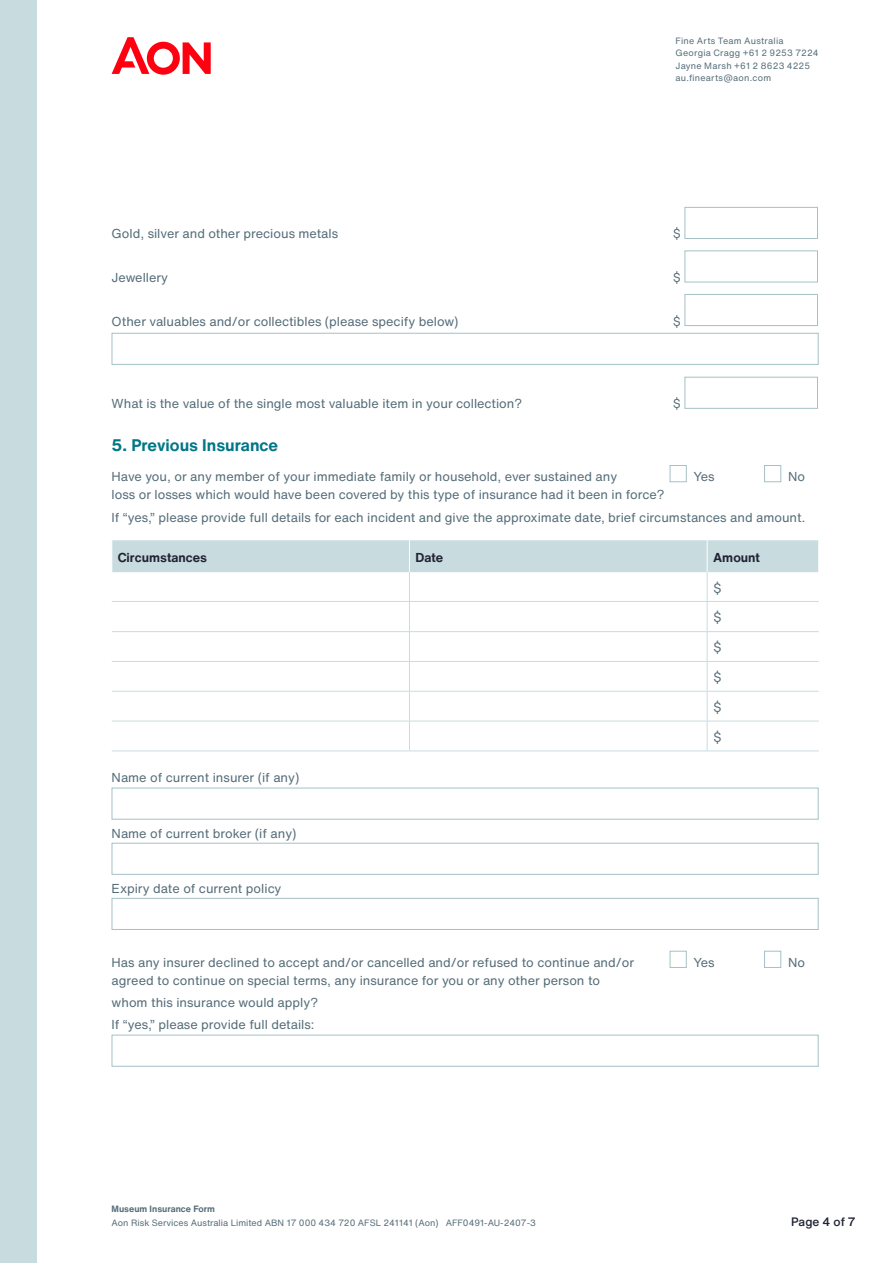
<style>
.page{position:relative;width:893px;height:1263px;background:#fff}
.page>*{position:absolute;margin:0;border:0;box-sizing:border-box;transform-origin:0 0}
.t1{font:700 16.5px "Helvetica Now Text";color:#007687}
.t2{font:13.5px "Helvetica Now Text";color:#556d79}
.t3{font:12.75px/22.2px "Helvetica Now Text";color:#556d79}
.t4{font:700 12.75px "Helvetica Now Text";color:#202334}
.t5{font:500 12px "Helvetica Now Text";color:#202334}
.t6{font:9px/12.6px "Helvetica Now Text";letter-spacing:.025em;color:#556d79}
.t7{font:9px "Helvetica Now Text";letter-spacing:.005em;color:#556d79}
.t8{font:700 9px "Helvetica Now Text";color:#556d79}
</style>
<div class="page">
<div style="left:684px;top:207px;width:134px;height:32px;border:1px solid #a5c1c6"></div>
<div style="left:684px;top:250px;width:134px;height:32px;border:1px solid #a5c1c6"></div>
<div style="left:684px;top:294px;width:134px;height:32px;border:1px solid #a5c1c6"></div>
<div style="left:112px;top:333px;width:707px;height:32px;border:1px solid #a5c1c6"></div>
<div style="left:684px;top:377px;width:134px;height:32px;border:1px solid #a5c1c6"></div>
<div style="left:670px;top:465px;width:17px;height:17px;border:1px solid #a5c1c6"></div>
<div style="left:764px;top:465px;width:17px;height:17px;border:1px solid #a5c1c6"></div>
<svg style="left:112px;top:540px;width:707px;height:210px"></svg>
<hr style="left:707px;top:601px;width:112px;height:1px;background:#c8dcdf">
<hr style="left:707px;top:631px;width:112px;height:1px;background:#c8dcdf">
<hr style="left:112px;top:661px;width:298px;height:1px;background:#c8dcdf">
<hr style="left:112px;top:691px;width:298px;height:1px;background:#c8dcdf">
<hr style="left:112px;top:721px;width:298px;height:1px;background:#c8dcdf">
<hr style="left:112px;top:750px;width:298px;height:1px;background:#c8dcdf">
<hr style="left:410px;top:661px;width:297px;height:1px;background:#c8dcdf">
<hr style="left:410px;top:691px;width:297px;height:1px;background:#c8dcdf">
<hr style="left:410px;top:721px;width:297px;height:1px;background:#c8dcdf">
<hr style="left:410px;top:750px;width:297px;height:1px;background:#c8dcdf">
<hr style="left:707px;top:661px;width:112px;height:1px;background:#c8dcdf">
<hr style="left:707px;top:691px;width:112px;height:1px;background:#c8dcdf">
<hr style="left:707px;top:721px;width:112px;height:1px;background:#c8dcdf">
<hr style="left:707px;top:750px;width:112px;height:1px;background:#c8dcdf">
<hr style="left:409px;top:540px;width:1px;height:32px;background:#fff">
<hr style="left:707px;top:540px;width:1px;height:32px;background:#fff">
<hr style="left:112px;top:540px;width:1px;height:32px;background:#fff">
<hr style="left:818px;top:540px;width:1px;height:32px;background:#fff">
<div style="left:112px;top:788px;width:707px;height:31px;border:1px solid #a5c1c6"></div>
<div style="left:112px;top:843px;width:707px;height:32px;border:1px solid #a5c1c6"></div>
<div style="left:112px;top:898px;width:707px;height:32px;border:1px solid #a5c1c6"></div>
<div style="left:670px;top:951px;width:17px;height:17px;border:1px solid #a5c1c6"></div>
<div style="left:764px;top:951px;width:17px;height:17px;border:1px solid #a5c1c6"></div>
<div style="left:112px;top:1035px;width:707px;height:32px;border:1px solid #a5c1c6"></div>
<svg style="left:112px;top:37px;width:99px;height:38px"></svg>
<div style="left:0;top:0;width:37px;height:1263px;background:#c8dcdf"></div>
<p class="t6" style="left:675px;top:34px;width:145px">Fine Arts Team Australia<br>Georgia Cragg +61 2 9253 7224<br>Jayne Marsh +61 2 8623 4225 au.finearts@aon.com</p>
<p class="t3" style="left:112px;top:223px;width:228px">Gold, silver and other precious metals</p>
<p class="t3" style="left:673px;top:223px;width:10px">$</p>
<p class="t3" style="left:112px;top:266px;width:58px">Jewellery</p>
<p class="t3" style="left:673px;top:266px;width:10px">$</p>
<p class="t3" style="left:112px;top:310px;width:348px">Other valuables and/or collectibles (please specify below)</p>
<p class="t3" style="left:673px;top:310px;width:10px">$</p>
<p class="t3" style="left:112px;top:393px;width:412px">What is the value of the single most valuable item in your collection?</p>
<p class="t3" style="left:673px;top:393px;width:10px">$</p>
<p class="t1" style="left:112px;top:433px;width:168px">5. Previous Insurance</p>
<p class="t3" style="left:112px;top:466px;width:507px">Have you, or any member of your immediate family or household, ever sustained any</p>
<p class="t3" style="left:694px;top:466px;width:23px">Yes</p>
<p class="t3" style="left:788px;top:466px;width:18px">No</p>
<p class="t3" style="left:112px;top:484px;width:695px">loss or losses which would have been covered by this type of insurance had it been in force?<br>If “yes,” please provide full details for each incident and give the approximate date, brief circumstances and amount.</p>
<p class="t4" style="left:118px;top:549px;width:91px">Circumstances</p>
<p class="t4" style="left:415px;top:549px;width:29px">Date</p>
<p class="t4" style="left:713px;top:549px;width:48px">Amount</p>
<p class="t2" style="left:713px;top:579px;width:10px">$</p>
<p class="t2" style="left:713px;top:608px;width:10px">$</p>
<p class="t2" style="left:713px;top:638px;width:10px">$</p>
<p class="t2" style="left:713px;top:668px;width:10px">$</p>
<p class="t2" style="left:713px;top:698px;width:10px">$</p>
<p class="t2" style="left:713px;top:728px;width:10px">$</p>
<p class="t3" style="left:112px;top:767px;width:189px">Name of current insurer (if any)</p>
<p class="t3" style="left:112px;top:822px;width:186px">Name of current broker (if any)</p>
<p class="t3" style="left:112px;top:877px;width:171px">Expiry date of current policy</p>
<p class="t3" style="left:112px;top:951px;width:524px">Has any insurer declined to accept and/or cancelled and/or refused to continue and/or</p>
<p class="t3" style="left:694px;top:951px;width:23px">Yes</p>
<p class="t3" style="left:788px;top:951px;width:18px">No</p>
<p class="t3" style="left:112px;top:969px;width:490px">agreed to continue on special terms, any insurance for you or any other person to whom this insurance would apply?<br>If “yes,” please provide full details:</p>
<p class="t8" style="left:112px;top:1203px;width:105px">Museum Insurance Form</p>
<p class="t7" style="left:112px;top:1216px;width:426px">Aon Risk Services Australia Limited ABN 17 000 434 720 AFSL 241141 (Aon) AFF0491-AU-2407-3</p>
<p class="t5" style="left:791px;top:1213px;width:66px">Page 4 of 7</p>
</div>
